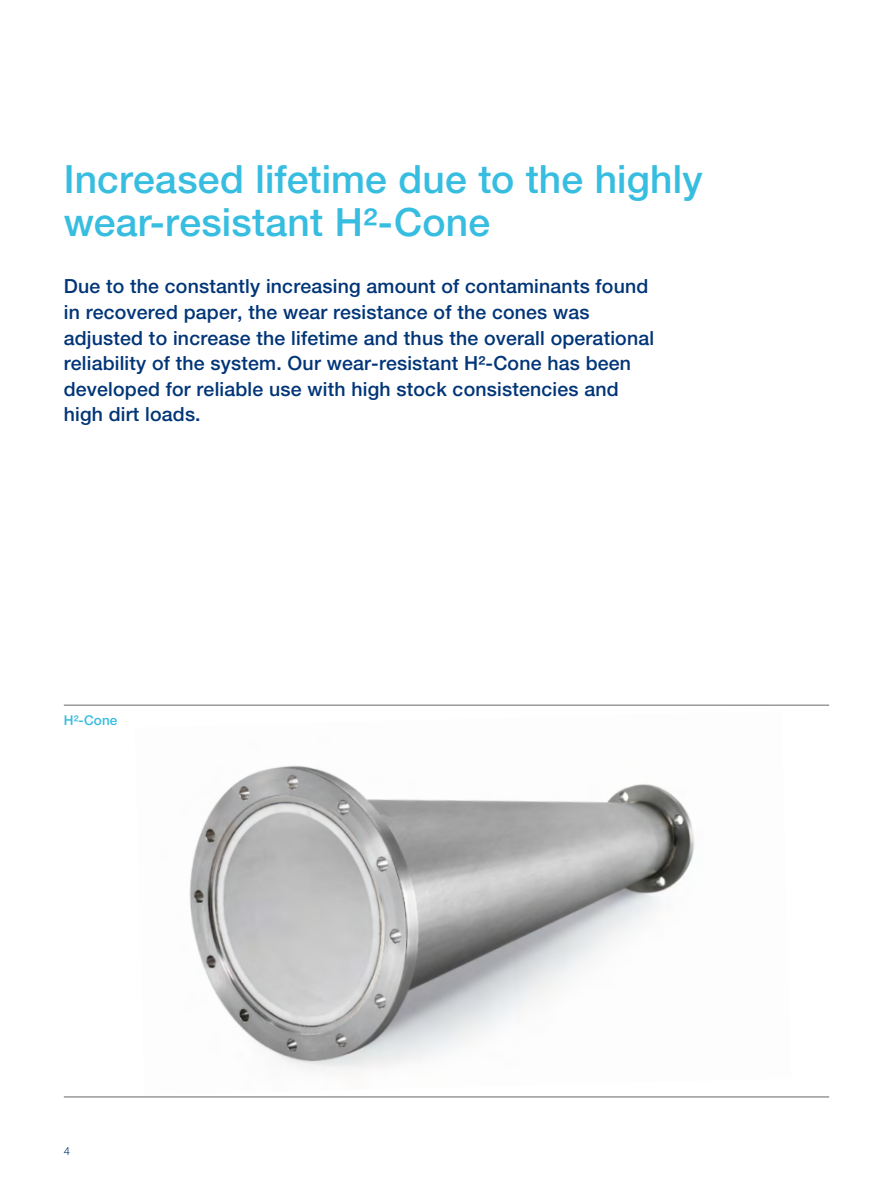
<style>
.page{position:relative;width:893px;height:1191px;background:#fff}
.page>*{position:absolute;margin:0;border:0;box-sizing:border-box;transform-origin:0 0}
.t1{font:500 39px/42.9px "Helvetica Neue LT Pro";letter-spacing:.005em;color:#37bde0}
.t2{font:500 19.5px/25.5px "Helvetica Neue LT Pro";letter-spacing:.01em;color:#003577}
.t3{font:500 13.5px "Helvetica Neue LT Pro";letter-spacing:.01em;color:#37bde0}
.t4{font:300 11.25px "Helvetica Neue LT Pro";color:#003577}
</style>
<div class="page">
<img style="left:189px;top:765px;width:506px;height:305px">
<hr style="left:64px;top:705px;width:765px;height:1px;background:#68676c">
<hr style="left:64px;top:1096px;width:765px;height:1px;background:#68676c">
<h1 class="t1" style="left:64px;top:157px;width:640px">Increased lifetime due to the highly wear-resistant H²-Cone</h1>
<p class="t2" style="left:64px;top:273px;width:592px">Due to the constantly increasing amount of contaminants found in recovered paper, the wear resistance of the cones was adjusted to increase the lifetime and thus the overall operational reliability of the system. Our wear-resistant H²-Cone has been developed for reliable use with high stock consistencies and high dirt loads.</p>
<p class="t3" style="left:64px;top:711px;width:55px">H²-Cone</p>
<p class="t4" style="left:64px;top:1144px;width:8px">4</p>
</div>
